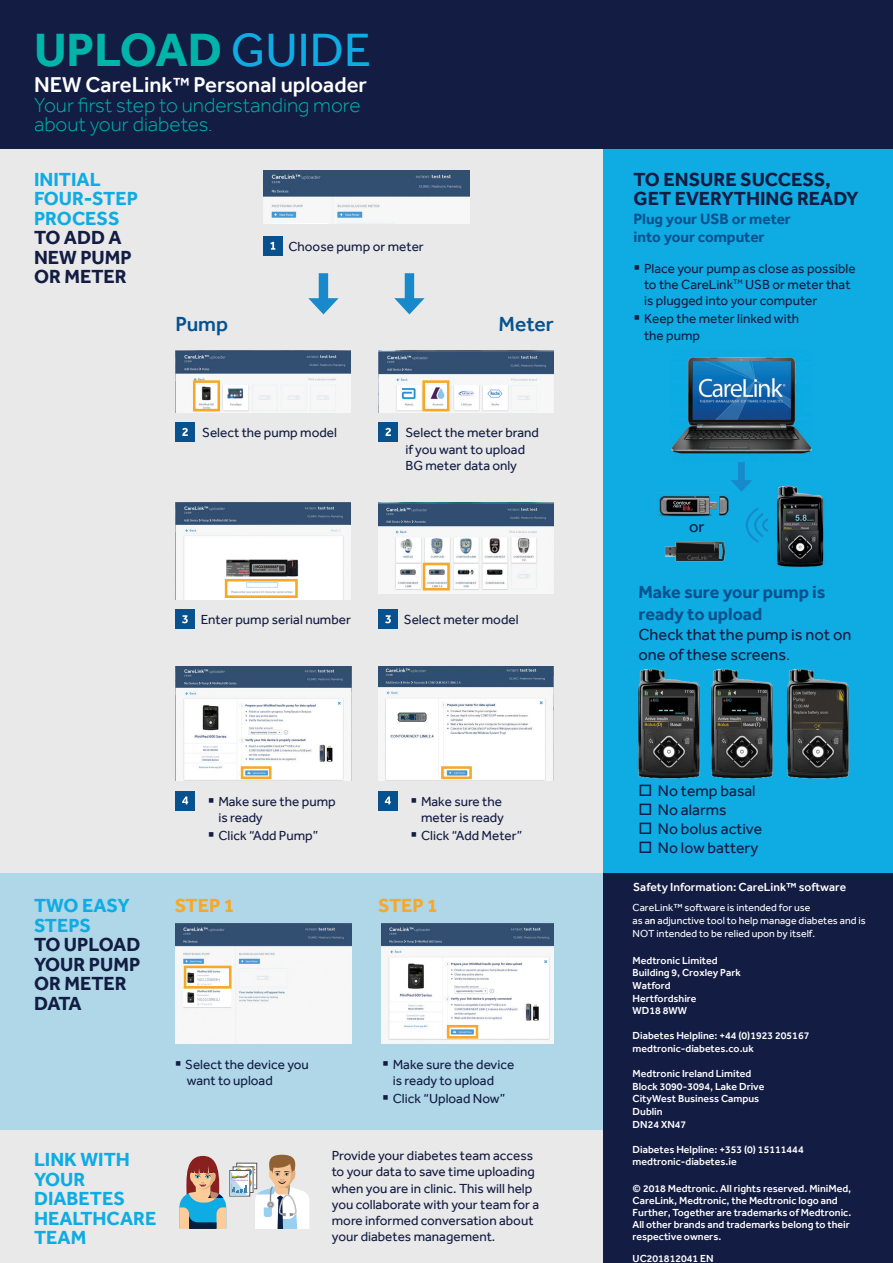
<style>
.page{position:relative;width:893px;height:1263px;background:#fff}
.page>*{position:absolute;margin:0;border:0;box-sizing:border-box;transform-origin:0 0}
.t1{font:700 48px "Effra";color:#00b4a9}
.t2{font:500 22.05px "Effra";color:#fff}
.t3{font:300 21px "Effra";color:#00b4a9}
.t4{font:500 21px "Effra";color:#07528e}
.t5{font:700 19.5px/19.5px "Effra";color:#131c42}
.t6{font:700 19.5px/19.5px "Effra";color:#0face3}
.t7{font:700 19.5px "Effra";color:#f6a826}
.t8{font:700 18px "Effra";color:#07528e}
.t9{font:16.5px "Effra";color:#131c42}
.t10{font:15.75px "Effra";color:#131c42}
.t11{font:700 15.3px "Effra";color:#07528e}
.t12{font:13.5px/16.2px "Effra";color:#131c42}
.t13{font:500 12px "Effra";color:#fff}
.t14{font:500 10.5px/12.6px "Effra";color:#fff}
.t15{font:10.5px/12.6px "Effra";color:#fff}
.s1{font-weight:400;color:#0face3}
.s2{font-size:19.5px}
.s3{font-size:13.5px}
.s4{font-weight:500}
</style>
<div class="page">
<div style="left:0;top:136px;width:893px;height:752px;background:#e9e9e9"></div>
<div style="left:0;top:873px;width:893px;height:379px;background:#afd7e8"></div>
<div style="left:0;top:1130px;width:893px;height:133px;background:#e9e9e9"></div>
<div style="left:603px;top:129px;width:290px;height:1134px;background:#0face3"></div>
<div style="left:603px;top:873px;width:290px;height:390px;background:#131c42"></div>
<div style="left:0;top:0;width:893px;height:149px;background:#131c42"></div>
<img style="left:263px;top:170px;width:207px;height:53px">
<div style="left:263px;top:236px;width:20px;height:20px;background:#07528e"></div>
<svg style="left:270px;top:242px;width:5px;height:8px"></svg>
<div style="left:319px;top:273px;width:9px;height:32px;background:#1889cb"></div>
<svg style="left:308px;top:298px;width:31px;height:16px"></svg>
<div style="left:405px;top:273px;width:9px;height:32px;background:#1889cb"></div>
<svg style="left:394px;top:298px;width:31px;height:16px"></svg>
<img style="left:175px;top:351px;width:176px;height:61px">
<svg style="left:193px;top:380px;width:27px;height:31px"></svg>
<img style="left:379px;top:351px;width:175px;height:61px">
<div style="left:422px;top:380px;width:27px;height:31px;border:3px solid #f6a826"></div>
<div style="left:175px;top:422px;width:20px;height:20px;background:#07528e"></div>
<svg style="left:182px;top:428px;width:6px;height:8px"></svg>
<div style="left:379px;top:422px;width:19px;height:20px;background:#07528e"></div>
<svg style="left:385px;top:428px;width:6px;height:8px"></svg>
<img style="left:175px;top:503px;width:176px;height:96px">
<div style="left:225px;top:579px;width:73px;height:19px;border:3px solid #f6a826"></div>
<img style="left:378px;top:503px;width:175px;height:91px">
<div style="left:423px;top:563px;width:27px;height:27px;border:3px solid #f6a826"></div>
<div style="left:175px;top:609px;width:20px;height:20px;background:#07528e"></div>
<svg style="left:182px;top:615px;width:6px;height:8px"></svg>
<div style="left:379px;top:609px;width:19px;height:20px;background:#07528e"></div>
<svg style="left:385px;top:615px;width:6px;height:8px"></svg>
<img style="left:176px;top:666px;width:175px;height:114px">
<div style="left:241px;top:766px;width:30px;height:13px;border:3px solid #f6a826"></div>
<img style="left:379px;top:666px;width:174px;height:114px">
<div style="left:175px;top:791px;width:20px;height:19px;background:#07528e"></div>
<svg style="left:182px;top:796px;width:6px;height:8px"></svg>
<div style="left:378px;top:791px;width:20px;height:19px;background:#07528e"></div>
<svg style="left:385px;top:796px;width:6px;height:8px"></svg>
<img style="left:176px;top:924px;width:175px;height:119px">
<svg style="left:184px;top:966px;width:47px;height:22px"></svg>
<img style="left:381px;top:924px;width:172px;height:119px">
<svg style="left:447px;top:1025px;width:31px;height:13px"></svg>
<svg style="left:179px;top:1154px;width:130px;height:74px"></svg>
<img style="left:671px;top:357px;width:141px;height:97px">
<div style="left:738px;top:462px;width:7px;height:23px;background:#1889cb"></div>
<svg style="left:731px;top:480px;width:21px;height:12px"></svg>
<svg style="left:745px;top:508px;width:24px;height:35px"></svg>
<img style="left:777px;top:485px;width:47px;height:82px">
<img style="left:656px;top:492px;width:73px;height:25px">
<img style="left:665px;top:541px;width:60px;height:21px">
<div style="left:441px;top:766px;width:31px;height:13px;border:3px solid #f6a826"></div>
<img style="left:638px;top:668px;width:211px;height:111px">
<p class="t1" style="left:34px;top:21px;width:339px">UPLOAD <span class="s1">GUIDE</span></p>
<p class="t2" style="left:34px;top:72px;width:334px">NEW CareLink<span class="s2">™</span> Personal uploader</p>
<p class="t3" style="left:34px;top:93px;width:328px">Your first step to understanding more</p>
<p class="t3" style="left:34px;top:113px;width:180px">about your diabetes.</p>
<p class="t6" style="left:34px;top:169px;width:105px">INITIAL<br>FOUR-STEP<br>PROCESS</p>
<p class="t5" style="left:34px;top:227px;width:89px">TO ADD A</p>
<p class="t5" style="left:34px;top:247px;width:99px">NEW PUMP</p>
<p class="t5" style="left:34px;top:266px;width:94px">OR METER</p>
<p class="t12" style="left:288px;top:238px;width:137px">Choose pump or meter</p>
<p class="t4" style="left:175px;top:312px;width:54px">Pump</p>
<p class="t4" style="left:499px;top:312px;width:57px">Meter</p>
<p class="t12" style="left:202px;top:424px;width:136px">Select the pump model</p>
<p class="t12" style="left:405px;top:424px;width:135px">Select the meter brand</p>
<p class="t12" style="left:405px;top:441px;width:121px">if you want to upload</p>
<p class="t12" style="left:405px;top:457px;width:113px">BG meter data only</p>
<p class="t12" style="left:201px;top:611px;width:152px">Enter pump serial number</p>
<p class="t12" style="left:404px;top:611px;width:116px">Select meter model</p>
<p class="t12" style="left:218px;top:793px;width:119px;text-indent:-10px">▪ Make sure the pump is ready</p>
<p class="t12" style="left:208px;top:828px;width:112px">▪ Click “Add Pump”</p>
<p class="t12" style="left:411px;top:793px;width:95px;text-align:right">▪ Make sure the meter is ready</p>
<p class="t12" style="left:411px;top:828px;width:113px">▪ Click “Add Meter”</p>
<p class="t6" style="left:34px;top:895px;width:97px">TWO EASY<br>STEPS</p>
<p class="t5" style="left:34px;top:934px;width:108px">TO UPLOAD<br>YOUR PUMP<br>OR METER<br>DATA</p>
<p class="t7" style="left:175px;top:894px;width:61px">STEP 1</p>
<p class="t7" style="left:378px;top:894px;width:61px">STEP 1</p>
<p class="t12" style="left:175px;top:1056px;width:136px">▪ Select the device you</p>
<p class="t12" style="left:187px;top:1072px;width:87px">want to upload</p>
<p class="t6" style="left:34px;top:1150px;width:97px">LINK WITH<br>YOUR</p>
<p class="t6" style="left:34px;top:1189px;width:124px">DIABETES<br>HEALTHCARE<br>TEAM</p>
<p class="t12" style="left:393px;top:1056px;width:123px;text-indent:-10px">▪ Make sure the device is ready to upload</p>
<p class="t12" style="left:382px;top:1090px;width:125px">▪ Click “Upload Now”</p>
<p class="t12" style="left:332px;top:1147px;width:209px">Provide your diabetes team access to your data to save time uploading when you are in clinic. This will help you collaborate with your team for a more informed conversation about your diabetes management.</p>
<p class="t5" style="left:634px;top:169px;width:226px">TO ENSURE SUCCESS,<br>GET EVERYTHING READY</p>
<p class="t11" style="left:634px;top:209px;width:159px">Plug your USB or meter</p>
<p class="t11" style="left:634px;top:227px;width:132px">into your computer</p>
<p class="t12" style="left:644px;top:260px;width:213px;text-indent:-10px">▪ Place your pump as close as possible to the CareLink<sup>TM</sup> USB or meter that is plugged into your computer</p>
<p class="t12" style="left:644px;top:311px;width:157px;text-indent:-10px">▪ Keep the meter linked with the pump</p>
<p class="t9" style="left:689px;top:517px;width:17px">or</p>
<p class="t8" style="left:638px;top:581px;width:189px">Make sure your pump is</p>
<p class="t8" style="left:638px;top:603px;width:125px">ready to upload</p>
<p class="t9" style="left:638px;top:625px;width:215px">Check that the pump is not on</p>
<p class="t9" style="left:638px;top:644px;width:153px">one of these screens<span class="s3">.</span></p>
<p class="t10" style="left:638px;top:781px;width:119px">□ No temp basal</p>
<p class="t10" style="left:638px;top:800px;width:90px">□ No alarms</p>
<p class="t10" style="left:638px;top:819px;width:125px">□ No bolus active</p>
<p class="t10" style="left:638px;top:838px;width:121px">□ No low battery</p>
<p class="t13" style="left:633px;top:880px;width:215px">Safety Information: CareLink™ software</p>
<p class="t15" style="left:633px;top:901px;width:235px">CareLink™ software is intended for use<br>as a<span class="s4">n</span> adjunctive tool to help manage diabetes and is<br>NOT intended to be relied upon by itself.</p>
<p class="t14" style="left:633px;top:954px;width:110px">Medtronic Limited<br>Building 9, Croxley Park<br>Watford<br>Hertfordshire<br>WD18 8WW</p>
<p class="t14" style="left:633px;top:1029px;width:178px">Diabetes Helpline: +44 (0)1923 205167 medtronic-diabetes.co.uk</p>
<p class="t14" style="left:633px;top:1067px;width:133px">Medtronic Ireland Limited<br>Block 3090-3094, Lake Drive<br>CityWest Business Campus<br>Dublin<br>DN24 XN47</p>
<p class="t14" style="left:633px;top:1143px;width:173px">Diabetes Helpline: +353 (0) 15111444 medtronic-diabetes.ie</p>
<p class="t14" style="left:633px;top:1183px;width:220px;line-height:11.9px">© 2018 Medtronic. All rights reserved. MiniMed, CareLink, Medtronic, the Medtronic logo and Further, Together are trademarks of Medtronic.<br>All other brands and trademarks belong to their respective owners.</p>
<p class="t14" style="left:633px;top:1252px;width:83px">UC201812041 EN</p>
</div>
